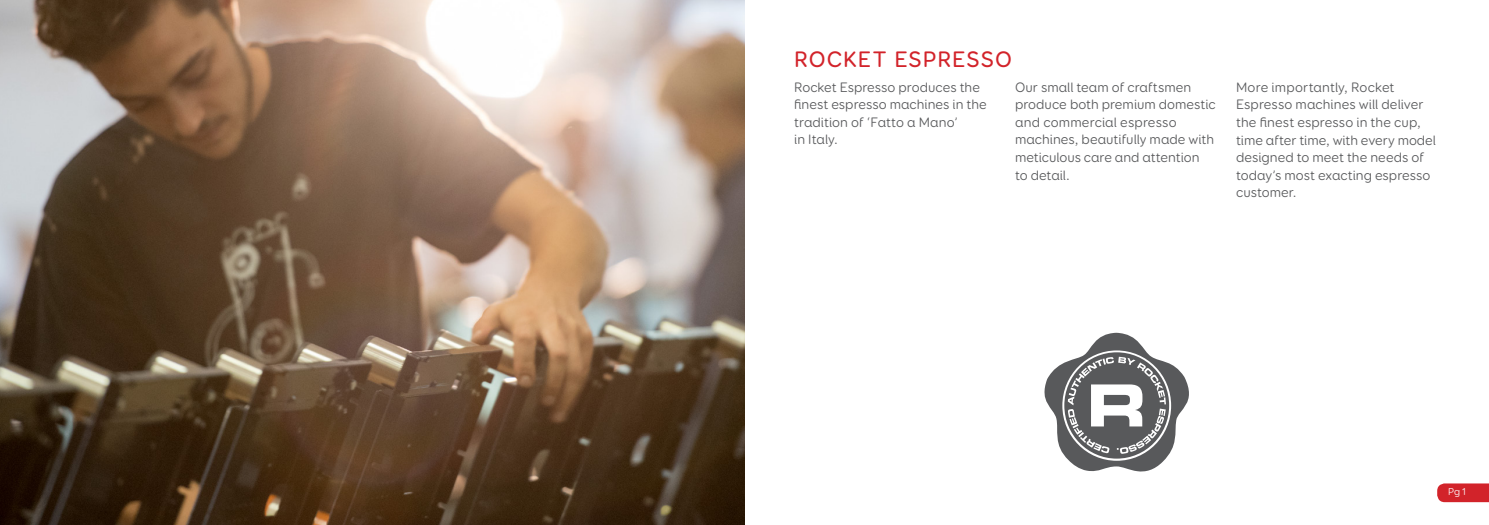
<style>
.page{position:relative;width:1489px;height:525px;background:#fff}
.page>*{position:absolute;margin:0;border:0;box-sizing:border-box;transform-origin:0 0}
.t1{font:500 22.5px "Booster Next FY";letter-spacing:.045em;color:#d2232a}
.t2{font:13.75px/17.5px "Booster Next FY";color:#58595b}
.t3{font:10px "Booster Next FY";color:#fff}
</style>
<div class="page">
<svg style="left:1437px;top:483px;width:51px;height:19px"></svg>
<img style="left:0;top:0;width:744px;height:524px">
<svg style="left:1044px;top:332px;width:145px;height:140px"></svg>
<h1 class="t1" style="left:794px;top:45px;width:219px">ROCKET ESPRESSO</h1>
<p class="t2" style="left:794px;top:78px;width:194px">Rocket Espresso produces the finest espresso machines in the tradition of ‘Fatto a Mano’<br>in Italy.</p>
<p class="t2" style="left:1015px;top:78px;width:202px">Our small team of craftsmen produce both premium domestic and commercial espresso machines, beautifully made with meticulous care and attention<br>to detail.</p>
<p class="t2" style="left:1235px;top:78px;width:201px">More importantly, Rocket<br>Espresso machines will deliver the finest espresso in the cup, time after time, with every model designed to meet the needs of today’s most exacting espresso customer.</p>
<p class="t3" style="left:1447px;top:485px;width:20px">Pg 1</p>
</div>
